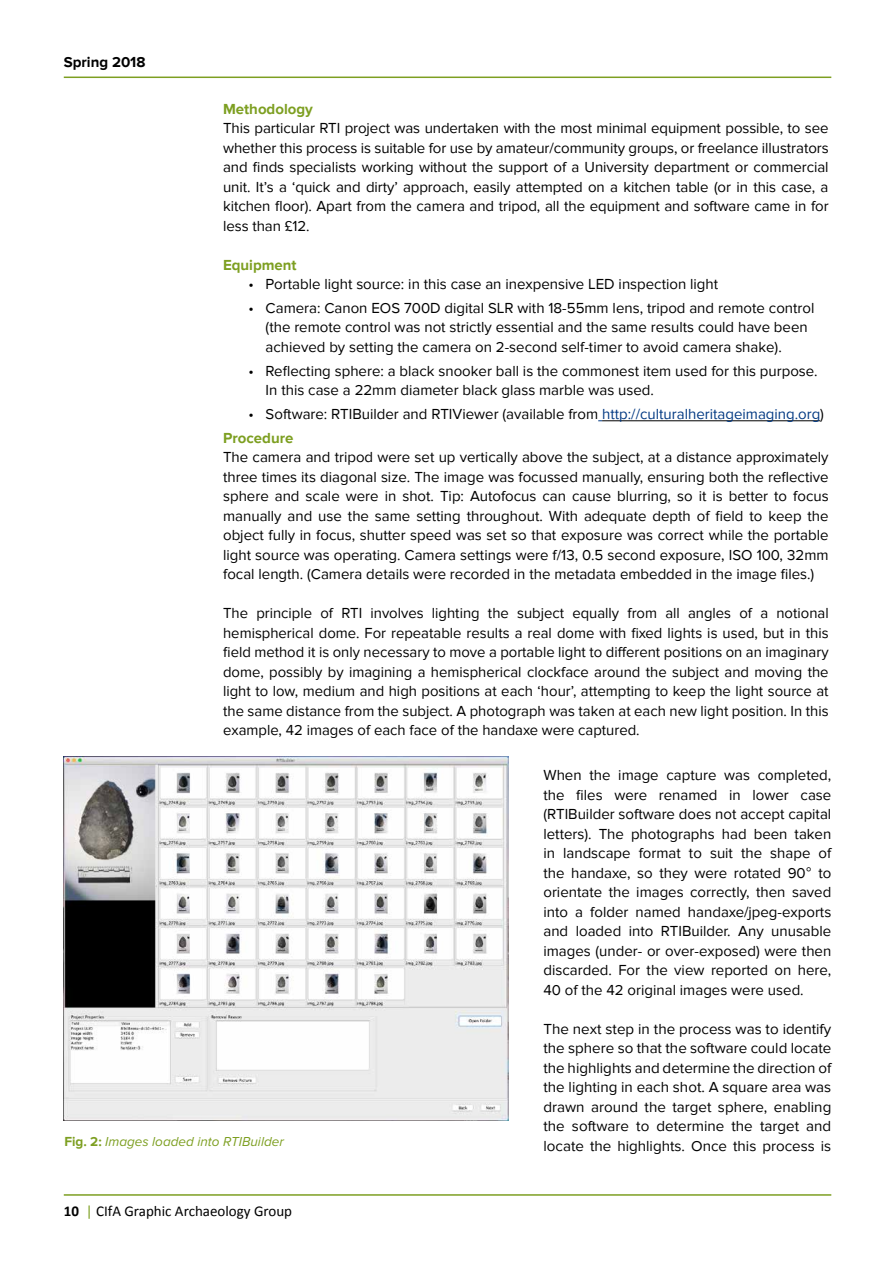
<style>
.page{position:relative;width:893px;height:1263px;background:#fff}
.page>*{position:absolute;margin:0;border:0;box-sizing:border-box;transform-origin:0 0}
.t1{font:15px/19.5px "Proxima Nova";color:#000;text-align:justify}
.t2{font:15px "Calibri";color:#000}
.t3{font:700 15px "Proxima Nova";color:#7d9f21}
.t4{font:700 15px "Proxima Nova";color:#000}
.t5{font:italic 13.5px "Proxima Nova";color:#7d9f21}
.s1{color:#003882}
.s2{font-weight:700;color:#7d9f21}
.s3{font-weight:700;font-style:normal}
.s4{font-weight:700}
.s5{color:#7d9f21}
</style>
<div class="page">
<hr style="left:64px;top:1194px;width:767px;height:2px;background:#7d9f21">
<hr style="left:64px;top:77px;width:767px;height:1px;background:#7d9f21">
<hr style="left:602px;top:420px;width:218px;height:1px;background:#000">
<img style="left:64px;top:757px;width:445px;height:363px">
<p class="t4" style="left:64px;top:53px;width:83px">Spring 2018</p>
<p class="t3" style="left:223px;top:100px;width:91px">Methodology</p>
<p class="t1" style="left:223px;top:119px;width:607px">This particular RTI project was undertaken with the most minimal equipment possible, to see whether this process is suitable for use by amateur/community groups, or freelance illustrators and finds specialists working without the support of a University department or commercial unit. It’s a ‘quick and dirty’ approach, easily attempted on a kitchen table (or in this case, a kitchen floor). Apart from the camera and tripod, all the equipment and software came in for less than £12.</p>
<p class="t3" style="left:223px;top:256px;width:75px">Equipment</p>
<p class="t1" style="left:249px;top:275px;width:471px">• Portable light source: in this case an inexpensive LED inspection light</p>
<p class="t1" style="left:266px;top:298px;width:550px;text-align:left;text-indent:-17px">• Camera: Canon EOS 700D digital SLR with 18-55mm lens, tripod and remote control (the remote control was not strictly essential and the same results could have been achieved by setting the camera on 2-second self-timer to avoid camera shake).</p>
<p class="t1" style="left:266px;top:361px;width:553px;text-indent:-17px">• Reflecting sphere: a black snooker ball is the commonest item used for this purpose.<br>In this case a 22mm diameter black glass marble was used.</p>
<p class="t1" style="left:223px;top:402px;width:602px;line-height:23.7px;text-indent:26px">• Software: RTIBuilder and RTIViewer (available from <span class="s1">http://culturalheritageimaging.org</span>)<br><span class="s2">Procedure</span></p>
<p class="t1" style="left:223px;top:448px;width:607px">The camera and tripod were set up vertically above the subject, at a distance approximately three times its diagonal size. The image was focussed manually, ensuring both the reflective sphere and scale were in shot. Tip: Autofocus can cause blurring, so it is better to focus manually and use the same setting throughout. With adequate depth of field to keep the object fully in focus, shutter speed was set so that exposure was correct while the portable light source was operating. Camera settings were f/13, 0.5 second exposure, ISO 100, 32mm focal length. (Camera details were recorded in the metadata embedded in the image files.)</p>
<p class="t1" style="left:223px;top:604px;width:607px">The principle of RTI involves lighting the subject equally from all angles of a notional hemispherical dome. For repeatable results a real dome with fixed lights is used, but in this field method it is only necessary to move a portable light to different positions on an imaginary dome, possibly by imagining a hemispherical clockface around the subject and moving the light to low, medium and high positions at each ‘hour’, attempting to keep the light source at the same distance from the subject. A photograph was taken at each new light position. In this example, 42 images of each face of the handaxe were captured.</p>
<p class="t5" style="left:64px;top:1134px;width:221px"><span class="s3">Fig. 2:</span> Images loaded into RTIBuilder</p>
<p class="t2" style="left:64px;top:1201px;width:230px"><span class="s4">10</span> <span class="s5">|</span> CIfA Graphic Archaeology Group</p>
<p class="t1" style="left:543px;top:766px;width:289px">When the image capture was completed, the files were renamed in lower case (RTIBuilder software does not accept capital letters). The photographs had been taken in landscape format to suit the shape of the handaxe, so they were rotated 90 to orientate the images correctly, then saved into a folder named handaxe/jpeg-exports and loaded into RTIBuilder. Any unusable images (under- or over-exposed) were then discarded. For the view reported on here, 40 of the 42 original images were used.</p>
<p class="t1" style="left:543px;top:1019px;width:289px">The next step in the process was to identify the sphere so that the software could locate the highlights and determine the direction of the lighting in each shot. A square area was drawn around the target sphere, enabling the software to determine the target and locate the highlights. Once this process is</p>
</div>
